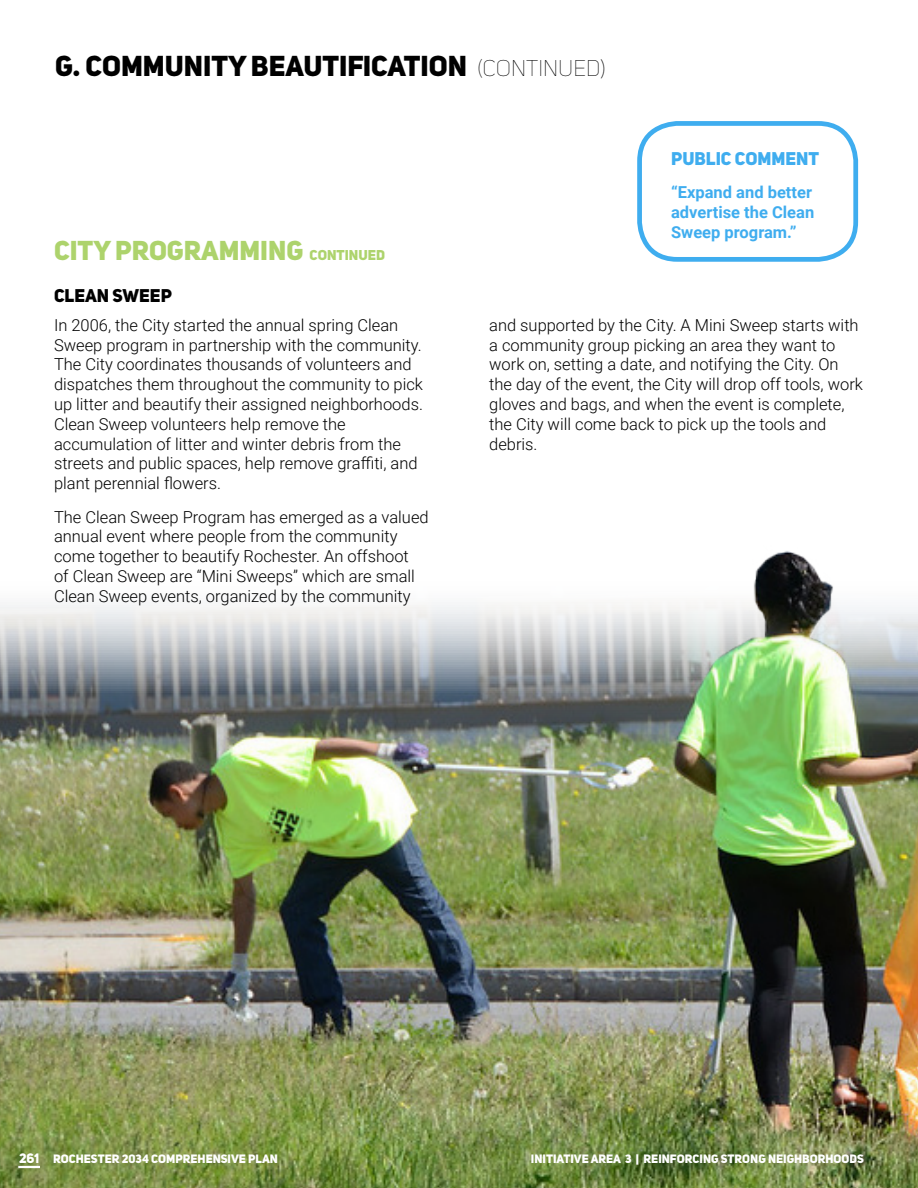
<style>
.page{position:relative;width:918px;height:1188px;background:#fff}
.page>*{position:absolute;margin:0;border:0;box-sizing:border-box;transform-origin:0 0}
.Subsequent_SEction_H{font:28.5px "Uni Sans Heavy CAPS";color:#000}
.t1{font:27px "Uni Sans Heavy CAPS";color:#add36c}
.t2{font:18.15px "Uni Sans Heavy CAPS";color:#3fadef}
.t3{font:18.15px "Uni Sans Heavy CAPS";color:#000}
.t4{font:300 16.5px/19.8px "Roboto";color:#000}
.t5{font:700 16.5px/19.8px "Roboto";color:#3fadef}
.t6{font:14.1px "Uni Sans Heavy CAPS";color:#add36c}
.t7{font:12px "Uni Sans Heavy CAPS";color:#fff}
.s1{font-family:"Uni Sans Thin CAPS";font-size:22.5px}
.s2{font-size:13.5px}
</style>
<div class="page">
<img style="left:0;top:578px;width:918px;height:610px">
<div style="left:637px;top:121px;width:221px;height:141px;border:5px solid #3fadef;border-radius:38px"></div>
<hr style="left:18px;top:1166px;width:22px;height:2px;background:#fff">
<p class="Subsequent_SEction_H" style="left:55px;top:47px;width:552px">G. COMMUNITY BEAUTIFICATION <span class="s1">(CONTINUED)</span></p>
<p class="t1" style="left:54px;top:233px;width:251px">CITY PROGRAMMING</p>
<p class="t6" style="left:310px;top:246px;width:77px">CONTINUED</p>
<p class="t3" style="left:54px;top:284px;width:119px">CLEAN SWEEP</p>
<p class="t2" style="left:671px;top:147px;width:150px">PUBLIC COMMENT</p>
<p class="t5" style="left:671px;top:182px;width:145px">“Expand and better advertise the Clean<br>Sweep program.”</p>
<p class="t4" style="left:54px;top:314px;width:371px">In 2006, the City started the annual spring Clean Sweep program in partnership with the community.<br>The City coordinates thousands of volunteers and dispatches them throughout the community to pick up litter and beautify their assigned neighborhoods.<br>Clean Sweep volunteers help remove the accumulation of litter and winter debris from the streets and public spaces, help remove graffiti, and plant perennial flowers.</p>
<p class="t4" style="left:54px;top:506px;width:376px">The Clean Sweep Program has emerged as a valued annual event where people from the community come together to beautify Rochester. An offshoot<br>of Clean Sweep are “Mini Sweeps” which are small Clean Sweep events, organized by the community</p>
<p class="t4" style="left:489px;top:314px;width:375px">and supported by the City. A Mini Sweep starts with a community group picking an area they want to work on, setting a date, and notifying the City. On the day of the event, the City will drop off tools, work gloves and bags, and when the event is complete, the City will come back to pick up the tools and debris.</p>
<p class="t7" style="left:19px;top:1151px;width:322px"><span class="s2">261</span> ROCHESTER 2034 COMPREHENSIVE PLAN - DRAFT</p>
<p class="t7" style="left:531px;top:1151px;width:335px">INITIATIVE AREA 3 | REINFORCING STRONG NEIGHBORHOODS</p>
</div>
